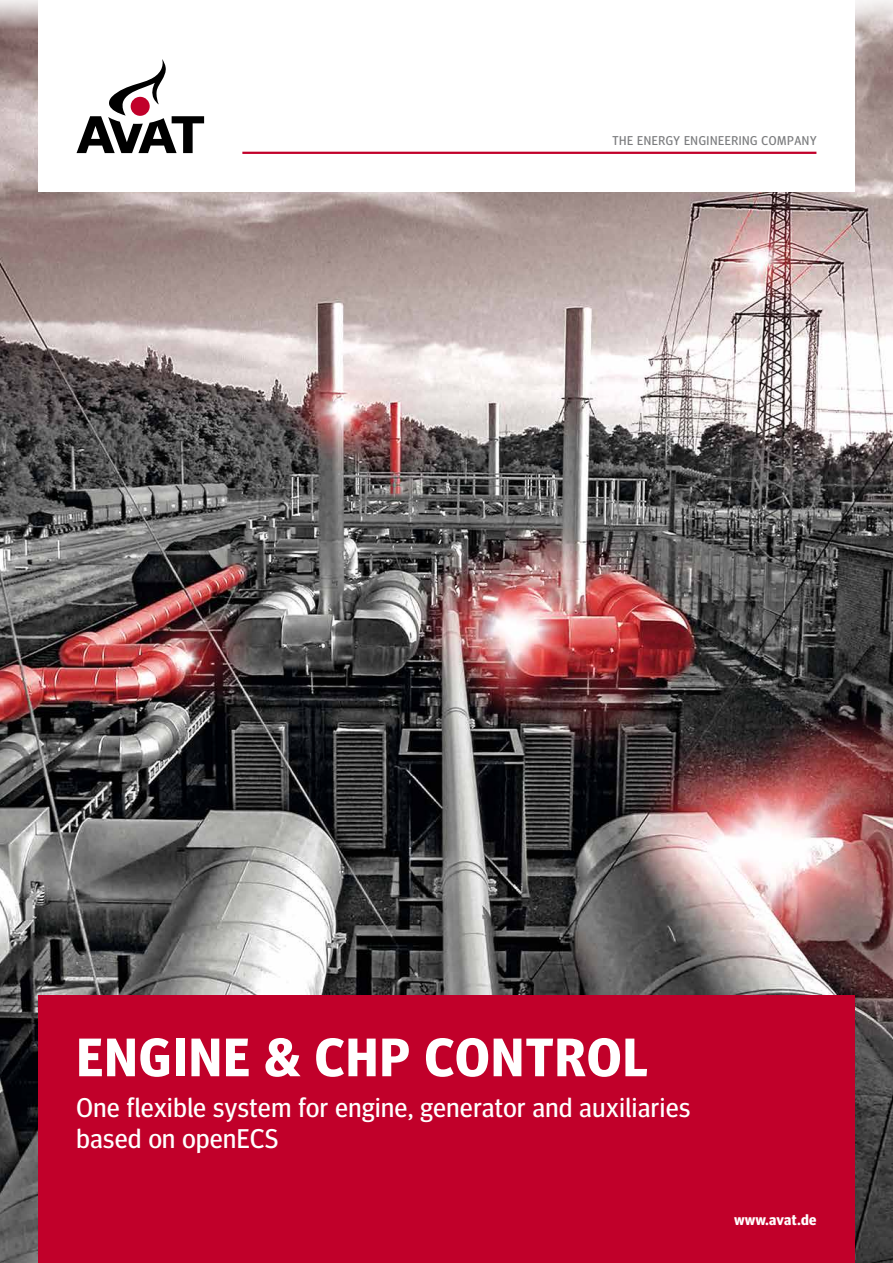
<style>
.page{position:relative;width:893px;height:1263px;background:#fff}
.page>*{position:absolute;margin:0;border:0;box-sizing:border-box;transform-origin:0 0}
.t1{font:700 54px "Meta Headline OT";letter-spacing:.035em;color:#fff}
.t2{font:27px/31.5px "Meta Headline OT";letter-spacing:.025em;color:#fff}
.t3{font:700 15px "Meta Headline OT";letter-spacing:.02em;color:#fff}
.t4{font:12.75px "Meta Headline OT";letter-spacing:.045em;color:#7b7c7e}
</style>
<div class="page">
<img style="left:0;top:0;width:893px;height:1263px">
<div style="left:38px;top:0;width:817px;height:191px;background:#fff"></div>
<hr style="left:242px;top:152px;width:574px;height:2px;background:#c1002a">
<svg style="left:77px;top:59px;width:127px;height:94px"></svg>
<div style="left:38px;top:995px;width:817px;height:268px;background:#c1002a"></div>
<p class="t4" style="left:612px;top:133px;width:206px">THE ENERGY ENGINEERING COMPANY</p>
<h1 class="t1" style="left:77px;top:1025px;width:572px">ENGINE &amp; CHP CONTROL</h1>
<p class="t2" style="left:77px;top:1092px;width:615px">One flexible system for engine, generator and auxiliaries based on openECS</p>
<p class="t3" style="left:734px;top:1210px;width:84px">www.avat.de</p>
</div>
